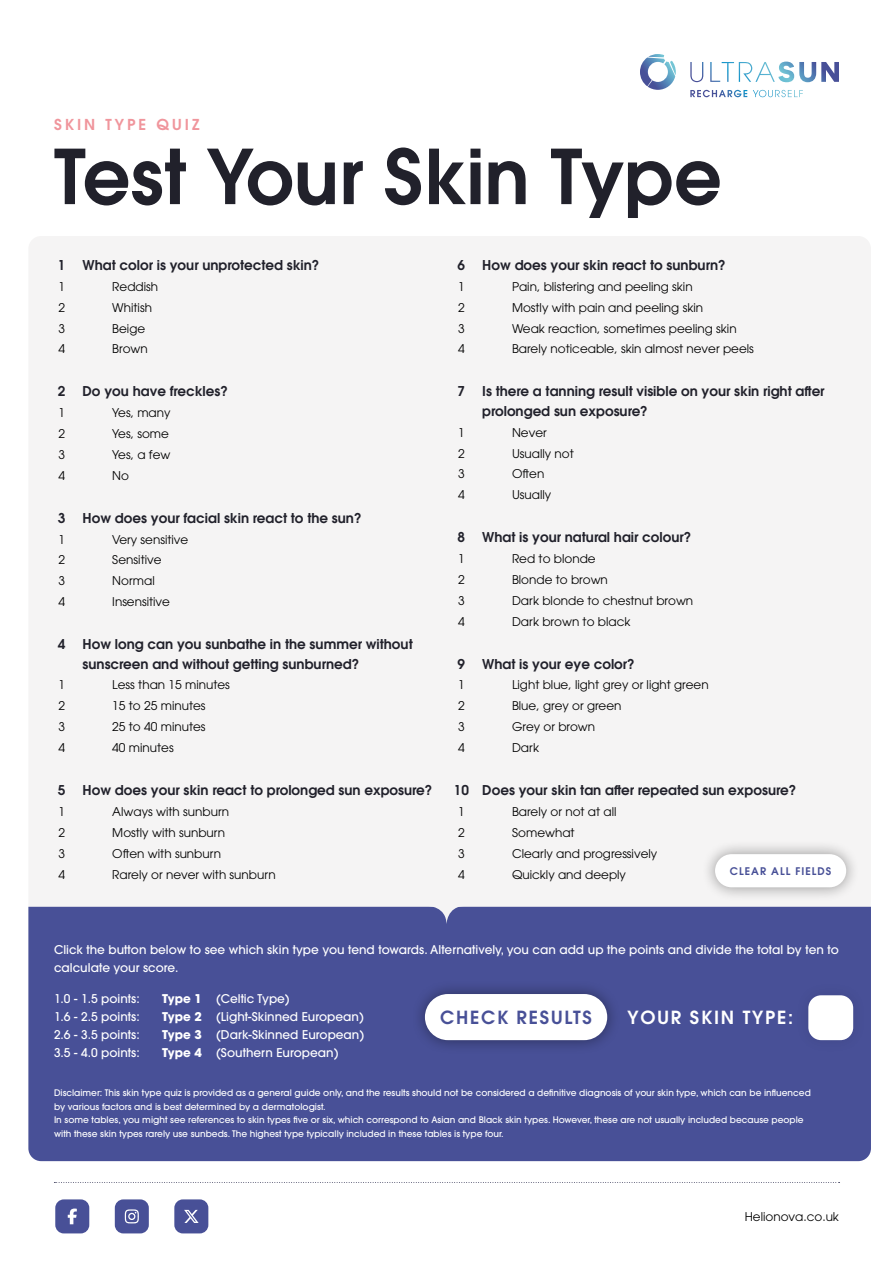
<style>
.page{position:relative;width:893px;height:1263px;background:#fff}
.page>*{position:absolute;margin:0;border:0;box-sizing:border-box;transform-origin:0 0}
.t1{font:600 75px "ITC Avant Garde Std";color:#21212b}
.t2{font:600 18px "ITC Avant Garde Std";letter-spacing:.1em;color:#fff}
.t3{font:600 18px "ITC Avant Garde Std";letter-spacing:.1em;color:#485097}
.t4{font:600 15px "ITC Avant Garde Std";letter-spacing:.2em;color:#f0959c}
.t5{font:600 13.5px/19.5px "ITC Avant Garde Std";color:#21212b}
.t6{font:12px "ITC Avant Garde Std";color:#000}
.t7{font:500 12px/18px "ITC Avant Garde Std";color:#fff}
.t8{font:600 10.5px "ITC Avant Garde Std";letter-spacing:.1em;color:#485097}
.t9{font:500 9px/13.5px "ITC Avant Garde Std";color:#fff}
.s1{font-weight:700}
</style>
<div class="page">
<svg style="left:54px;top:1182px;width:786px;height:1px"></svg>
<div style="left:55px;top:1199px;width:34px;height:34px;background:#485097;border-radius:9px"></div>
<svg style="left:68px;top:1208px;width:9px;height:16px"></svg>
<div style="left:174px;top:1199px;width:34px;height:34px;background:#485097;border-radius:9px"></div>
<svg style="left:184px;top:1210px;width:15px;height:13px"></svg>
<div style="left:115px;top:1199px;width:34px;height:34px;background:#485097;border-radius:9px"></div>
<svg style="left:125px;top:1209px;width:14px;height:14px"></svg>
<div style="left:28px;top:236px;width:843px;height:671px;background:#f5f4f4"></div>
<svg style="left:640px;top:54px;width:36px;height:36px"></svg>
<svg style="left:690px;top:62px;width:149px;height:35px"></svg>
<div style="left:28px;top:907px;width:843px;height:254px;background:#485097"></div>
<div style="left:794px;top:981px;width:73px;height:73px;background:#474f96"></div>
<div style="left:808px;top:995px;width:45px;height:45px;background:#fff;border-radius:13px"></div>
<div style="left:411px;top:980px;width:210px;height:74px;background:#000;opacity:.4"></div>
<div style="left:425px;top:994px;width:182px;height:46px;background:#fff;border-radius:23px"></div>
<div style="left:701px;top:840px;width:159px;height:61px;background:#000;opacity:.4"></div>
<div style="left:715px;top:854px;width:131px;height:33px;background:#fff;border-radius:17px"></div>
<svg style="left:428px;top:887px;width:37px;height:38px"></svg>
<p class="t4" style="left:54px;top:115px;width:147px">SKIN TYPE QUIZ</p>
<h1 class="t1" style="left:54px;top:128px;width:669px">Test Your Skin Type</h1>
<p class="t5" style="left:58px;top:255px;width:9px">1</p>
<p class="t5" style="left:83px;top:255px;width:238px">What color is your unprotected skin?</p>
<p class="t6" style="left:58px;top:279px;width:8px">1</p>
<p class="t6" style="left:112px;top:279px;width:47px">Reddish</p>
<p class="t6" style="left:58px;top:300px;width:8px">2</p>
<p class="t6" style="left:112px;top:300px;width:41px">Whitish</p>
<p class="t6" style="left:58px;top:321px;width:8px">3</p>
<p class="t6" style="left:112px;top:321px;width:34px">Beige</p>
<p class="t6" style="left:58px;top:342px;width:8px">4</p>
<p class="t6" style="left:112px;top:342px;width:37px">Brown</p>
<p class="t5" style="left:58px;top:381px;width:9px">2</p>
<p class="t5" style="left:83px;top:381px;width:147px">Do you have freckles?</p>
<p class="t6" style="left:58px;top:405px;width:8px">1</p>
<p class="t6" style="left:112px;top:405px;width:60px">Yes, many</p>
<p class="t6" style="left:58px;top:426px;width:8px">2</p>
<p class="t6" style="left:112px;top:426px;width:58px">Yes, some</p>
<p class="t6" style="left:58px;top:447px;width:8px">3</p>
<p class="t6" style="left:112px;top:447px;width:60px">Yes, a few</p>
<p class="t6" style="left:58px;top:468px;width:8px">4</p>
<p class="t6" style="left:112px;top:468px;width:18px">No</p>
<p class="t5" style="left:58px;top:508px;width:9px">3</p>
<p class="t5" style="left:83px;top:508px;width:281px">How does your facial skin react to the sun?</p>
<p class="t6" style="left:58px;top:532px;width:8px">1</p>
<p class="t6" style="left:112px;top:532px;width:78px">Very sensitive</p>
<p class="t6" style="left:58px;top:553px;width:8px">2</p>
<p class="t6" style="left:112px;top:553px;width:51px">Sensitive</p>
<p class="t6" style="left:58px;top:573px;width:8px">3</p>
<p class="t6" style="left:112px;top:573px;width:44px">Normal</p>
<p class="t6" style="left:58px;top:594px;width:8px">4</p>
<p class="t6" style="left:112px;top:594px;width:59px">Insensitive</p>
<p class="t5" style="left:58px;top:634px;width:9px">4</p>
<p class="t5" style="left:83px;top:634px;width:332px">How long can you sunbathe in the summer without sunscreen and without getting sunburned?</p>
<p class="t6" style="left:58px;top:678px;width:8px">1</p>
<p class="t6" style="left:112px;top:678px;width:119px">Less than 15 minutes</p>
<p class="t6" style="left:58px;top:698px;width:8px">2</p>
<p class="t6" style="left:112px;top:698px;width:95px">15 to 25 minutes</p>
<p class="t6" style="left:58px;top:719px;width:8px">3</p>
<p class="t6" style="left:112px;top:719px;width:95px">25 to 40 minutes</p>
<p class="t6" style="left:58px;top:740px;width:8px">4</p>
<p class="t6" style="left:112px;top:740px;width:63px">40 minutes</p>
<p class="t5" style="left:58px;top:780px;width:9px">5</p>
<p class="t5" style="left:83px;top:780px;width:351px">How does your skin react to prolonged sun exposure?</p>
<p class="t6" style="left:58px;top:804px;width:8px">1</p>
<p class="t6" style="left:112px;top:804px;width:118px">Always with sunburn</p>
<p class="t6" style="left:58px;top:825px;width:8px">2</p>
<p class="t6" style="left:112px;top:825px;width:114px">Mostly with sunburn</p>
<p class="t6" style="left:58px;top:846px;width:8px">3</p>
<p class="t6" style="left:112px;top:846px;width:110px">Often with sunburn</p>
<p class="t6" style="left:58px;top:867px;width:8px">4</p>
<p class="t6" style="left:112px;top:867px;width:165px">Rarely or never with sunburn</p>
<p class="t5" style="left:458px;top:255px;width:9px">6</p>
<p class="t5" style="left:482px;top:255px;width:245px">How does your skin react to sunburn?</p>
<p class="t6" style="left:458px;top:279px;width:8px">1</p>
<p class="t6" style="left:512px;top:279px;width:182px">Pain, blistering and peeling skin</p>
<p class="t6" style="left:458px;top:300px;width:8px">2</p>
<p class="t6" style="left:512px;top:300px;width:193px">Mostly with pain and peeling skin</p>
<p class="t6" style="left:458px;top:321px;width:8px">3</p>
<p class="t6" style="left:512px;top:321px;width:226px">Weak reaction, sometimes peeling skin</p>
<p class="t6" style="left:458px;top:342px;width:8px">4</p>
<p class="t6" style="left:512px;top:342px;width:243px">Barely noticeable, skin almost never peels</p>
<p class="t5" style="left:458px;top:381px;width:9px">7</p>
<p class="t5" style="left:482px;top:381px;width:344px">Is there a tanning result visible on your skin right after prolonged sun exposure?</p>
<p class="t6" style="left:458px;top:425px;width:8px">1</p>
<p class="t6" style="left:512px;top:425px;width:36px">Never</p>
<p class="t6" style="left:458px;top:446px;width:8px">2</p>
<p class="t6" style="left:512px;top:446px;width:63px">Usually not</p>
<p class="t6" style="left:458px;top:467px;width:8px">3</p>
<p class="t6" style="left:512px;top:467px;width:34px">Often</p>
<p class="t6" style="left:458px;top:487px;width:8px">4</p>
<p class="t6" style="left:512px;top:487px;width:41px">Usually</p>
<p class="t5" style="left:458px;top:527px;width:9px">8</p>
<p class="t5" style="left:482px;top:527px;width:211px">What is your natural hair colour?</p>
<p class="t6" style="left:458px;top:551px;width:8px">1</p>
<p class="t6" style="left:512px;top:551px;width:85px">Red to blonde</p>
<p class="t6" style="left:458px;top:572px;width:8px">2</p>
<p class="t6" style="left:512px;top:572px;width:97px">Blonde to brown</p>
<p class="t6" style="left:458px;top:593px;width:8px">3</p>
<p class="t6" style="left:512px;top:593px;width:183px">Dark blonde to chestnut brown</p>
<p class="t6" style="left:458px;top:614px;width:8px">4</p>
<p class="t6" style="left:512px;top:614px;width:120px">Dark brown to black</p>
<p class="t5" style="left:458px;top:654px;width:9px">9</p>
<p class="t5" style="left:482px;top:654px;width:154px">What is your eye color?</p>
<p class="t6" style="left:458px;top:678px;width:8px">1</p>
<p class="t6" style="left:512px;top:678px;width:198px">Light blue, light grey or light green</p>
<p class="t6" style="left:458px;top:698px;width:8px">2</p>
<p class="t6" style="left:512px;top:698px;width:111px">Blue, grey or green</p>
<p class="t6" style="left:458px;top:719px;width:8px">3</p>
<p class="t6" style="left:512px;top:719px;width:85px">Grey or brown</p>
<p class="t6" style="left:458px;top:740px;width:8px">4</p>
<p class="t6" style="left:512px;top:740px;width:29px">Dark</p>
<p class="t5" style="left:454px;top:780px;width:344px">10 Does your skin tan after repeated sun exposure?</p>
<p class="t6" style="left:458px;top:804px;width:8px">1</p>
<p class="t6" style="left:512px;top:804px;width:106px">Barely or not at all</p>
<p class="t6" style="left:458px;top:825px;width:8px">2</p>
<p class="t6" style="left:512px;top:825px;width:64px">Somewhat</p>
<p class="t6" style="left:458px;top:846px;width:8px">3</p>
<p class="t6" style="left:512px;top:846px;width:147px">Clearly and progressively</p>
<p class="t6" style="left:458px;top:867px;width:8px">4</p>
<p class="t6" style="left:512px;top:867px;width:115px">Quickly and deeply</p>
<p class="t8" style="left:730px;top:864px;width:103px">CLEAR ALL FIELDS</p>
<p class="t7" style="left:54px;top:941px;width:786px">Click the button below to see which skin type you tend towards. Alternatively, you can add up the points and divide the total by ten to calculate your score.</p>
<p class="t7" style="left:54px;top:989px;width:87px">1.0 - 1.5 points:</p>
<p class="t7" style="left:162px;top:989px;width:129px"><span class="s1">Type 1</span> (Celtic Type)</p>
<p class="t7" style="left:54px;top:1007px;width:87px">1.6 - 2.5 points:</p>
<p class="t7" style="left:162px;top:1007px;width:203px"><span class="s1">Type 2</span> (Light-Skinned European)</p>
<p class="t7" style="left:54px;top:1025px;width:87px">2.6 - 3.5 points:</p>
<p class="t7" style="left:162px;top:1025px;width:204px"><span class="s1">Type 3</span> (Dark-Skinned European)</p>
<p class="t7" style="left:54px;top:1043px;width:87px">3.5 - 4.0 points:</p>
<p class="t7" style="left:162px;top:1043px;width:178px"><span class="s1">Type 4</span> (Southern European)</p>
<h2 class="t3" style="left:440px;top:1005px;width:153px">CHECK RESULTS</h2>
<h2 class="t2" style="left:628px;top:1005px;width:167px">YOUR SKIN TYPE:</h2>
<p class="t9" style="left:54px;top:1086px;width:758px">Disclaimer: This skin type quiz is provided as a general guide only, and the results should not be considered a definitive diagnosis of your skin type, which can be influenced by various factors and is best determined by a dermatologist.<br>In some tables, you might see references to skin types five or six, which correspond to Asian and Black skin types. However, these are not usually included because people with these skin types rarely use sunbeds. The highest type typically included in these tables is type four.</p>
<p class="t6" style="left:745px;top:1209px;width:96px">Helionova.co.uk</p>
</div>
